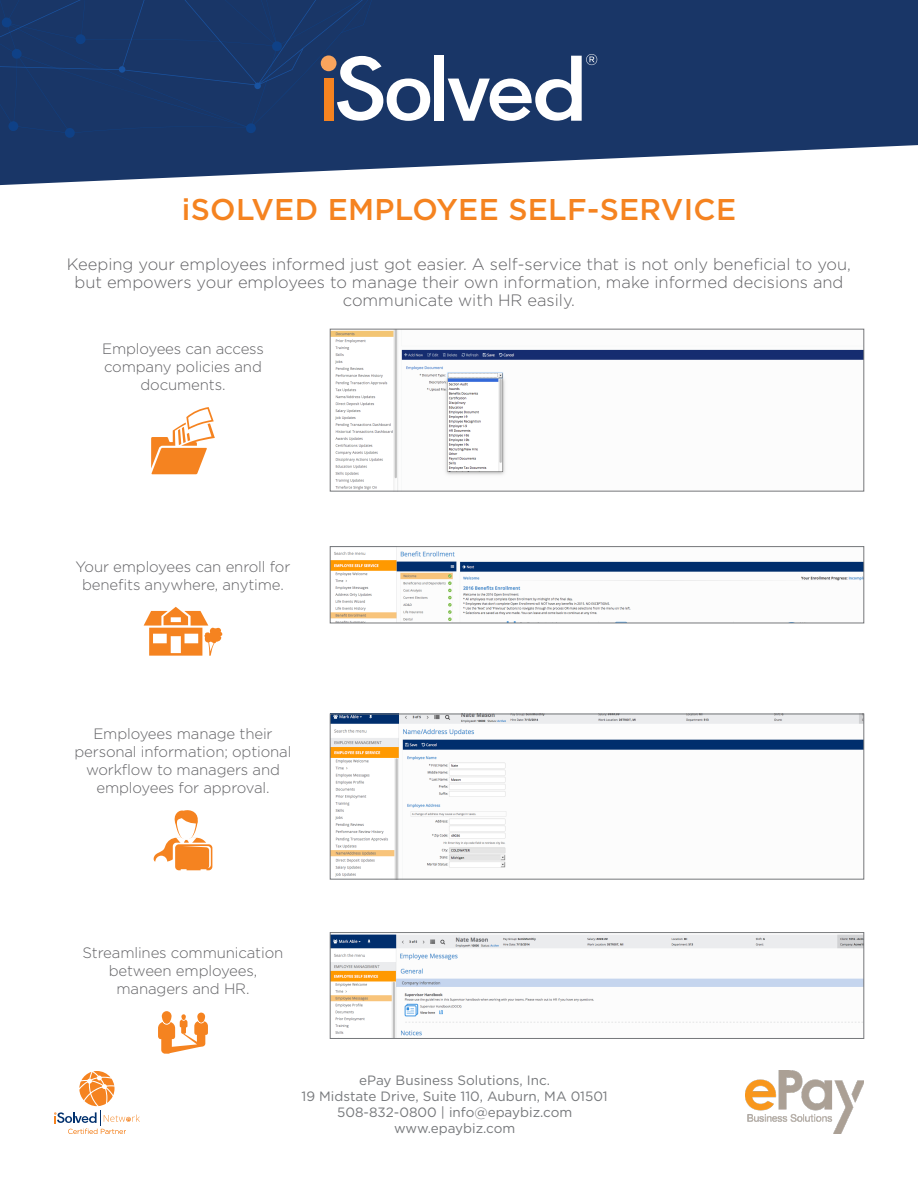
<style>
.page{position:relative;width:918px;height:1188px;background:#fff}
.page>*{position:absolute;margin:0;border:0;box-sizing:border-box;transform-origin:0 0}
.t1{font:500 30px "Gotham";letter-spacing:.01em;color:#f58320}
.t2{font:300 16.5px/18px "Gotham";color:#636366;text-align:center}
.t3{font:300 15px/18px "Gotham";letter-spacing:-.01em;color:#636366;text-align:center}
.t4{font:13.5px "Gotham";color:#76787b}
</style>
<div class="page">
<img style="left:332px;top:331px;width:530px;height:158px">
<div style="left:330px;top:329px;width:534px;height:162px;border:1px solid #76787b"></div>
<img style="left:332px;top:548px;width:530px;height:73px">
<div style="left:330px;top:546px;width:534px;height:77px;border:1px solid #76787b"></div>
<img style="left:332px;top:716px;width:530px;height:161px">
<div style="left:330px;top:714px;width:534px;height:165px;border:1px solid #76787b"></div>
<svg style="left:151px;top:407px;width:64px;height:67px"></svg>
<svg style="left:144px;top:607px;width:79px;height:49px"></svg>
<svg style="left:153px;top:810px;width:59px;height:60px"></svg>
<img style="left:332px;top:934px;width:530px;height:103px">
<div style="left:330px;top:932px;width:534px;height:107px;border:1px solid #76787b"></div>
<svg style="left:158px;top:1011px;width:50px;height:42px"></svg>
<svg style="left:54px;top:1071px;width:86px;height:63px"></svg>
<svg style="left:0;top:0;width:918px;height:185px;fill:#193667"></svg>
<div style="left:0;top:121px;width:392px;height:17px;background:#193667"></div>
<svg style="left:0;top:0;width:430px;height:121px;background:#25406e"></svg>
<div style="left:434px;top:56px;width:10px;height:65px;background:#fff"></div>
<svg style="left:448px;top:54px;width:149px;height:67px"></svg>
<img style="left:745px;top:1070px;width:119px;height:64px">
<p class="t1" style="left:182px;top:190px;width:556px">iSOLVED EMPLOYEE SELF-SERVICE</p>
<p class="t2" style="left:67px;top:254px;width:786px">Keeping your employees informed just got easier. A self-service that is not only beneficial to you, but empowers your employees to manage their own information, make informed decisions and communicate with HR easily.</p>
<p class="t3" style="left:102px;top:340px;width:163px">Employees can access company policies and documents.</p>
<p class="t3" style="left:76px;top:557px;width:216px">Your employees can enroll for benefits anywhere, anytime.</p>
<p class="t3" style="left:74px;top:725px;width:219px">Employees manage their personal information; optional workflow to managers and employees for approval.</p>
<p class="t3" style="left:83px;top:943px;width:202px">Streamlines communication between employees, managers and HR.</p>
<p class="t4" style="left:359px;top:1071px;width:193px">ePay Business Solutions, Inc.</p>
<p class="t4" style="left:302px;top:1087px;width:308px">19 Midstate Drive, Suite 110, Auburn, MA 01501</p>
<p class="t4" style="left:337px;top:1103px;width:237px">508-832-0800 | info@epaybiz.com</p>
<p class="t4" style="left:394px;top:1120px;width:123px">www.epaybiz.com</p>
</div>
